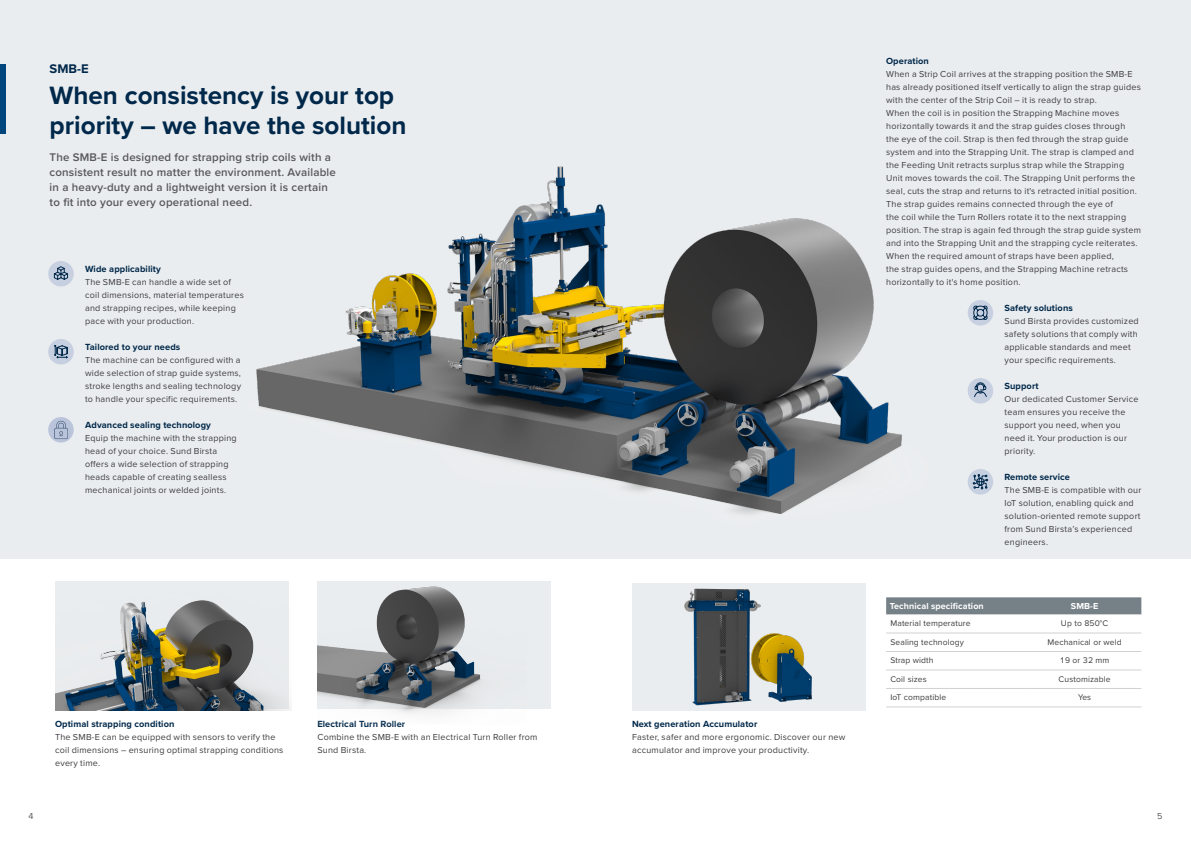
<style>
.page{position:relative;width:1191px;height:842px;background:#fff}
.page>*{position:absolute;margin:0;border:0;box-sizing:border-box;transform-origin:0 0}
.t1{font:700 26px/30px "Proxima Nova";color:#00284a}
.t2{font:700 13px "Proxima Nova";color:#00284a}
.t3{font:600 11.5px/15px "Proxima Nova";letter-spacing:.015em;color:#58585a}
.t4{font:700 9.2px "Proxima Nova";letter-spacing:.01em;color:#00284a}
.t5{font:9px/13px "Proxima Nova";letter-spacing:.025em;color:#3e3d40}
.t6{font:700 9px "Proxima Nova";letter-spacing:.01em;color:#fff}
.t7{font:9px "Proxima Nova";color:#58585a}
.t8{font:8.5px "Proxima Nova";letter-spacing:.015em;color:#3e3d40}
</style>
<div class="page">
<div style="left:0;top:0;width:1191px;height:558px;background:#eaedef"></div>
<div style="left:0;top:64px;width:6px;height:70px;background:#00457c"></div>
<div style="left:886px;top:597px;width:255px;height:17px;background:#768187"></div>
<hr style="left:886px;top:614px;width:142px;height:1px;background:#d0d1d2">
<hr style="left:886px;top:633px;width:142px;height:1px;background:#d0d1d2">
<hr style="left:886px;top:651px;width:142px;height:1px;background:#d0d1d2">
<hr style="left:886px;top:670px;width:142px;height:1px;background:#d0d1d2">
<hr style="left:886px;top:688px;width:142px;height:1px;background:#d0d1d2">
<hr style="left:886px;top:707px;width:142px;height:1px;background:#d0d1d2">
<hr style="left:1028px;top:614px;width:113px;height:1px;background:#d0d1d2">
<hr style="left:1028px;top:633px;width:113px;height:1px;background:#d0d1d2">
<hr style="left:1028px;top:651px;width:113px;height:1px;background:#d0d1d2">
<hr style="left:1028px;top:670px;width:113px;height:1px;background:#d0d1d2">
<hr style="left:1028px;top:688px;width:113px;height:1px;background:#d0d1d2">
<hr style="left:1028px;top:707px;width:113px;height:1px;background:#d0d1d2">
<div style="left:967px;top:300px;width:26px;height:25px;background:#c7d0e1;border-radius:50%"></div>
<svg style="left:973px;top:305px;width:15px;height:15px"></svg>
<div style="left:967px;top:378px;width:26px;height:25px;background:#c7d0e1;border-radius:50%"></div>
<svg style="left:974px;top:382px;width:13px;height:15px"></svg>
<div style="left:967px;top:469px;width:26px;height:25px;background:#c7d0e1;border-radius:50%"></div>
<svg style="left:972px;top:474px;width:16px;height:16px"></svg>
<div style="left:48px;top:261px;width:26px;height:25px;background:#c7d0e1;border-radius:50%"></div>
<svg style="left:53px;top:266px;width:15px;height:14px"></svg>
<div style="left:48px;top:339px;width:26px;height:25px;background:#c7d0e1;border-radius:50%"></div>
<svg style="left:54px;top:345px;width:14px;height:14px"></svg>
<img style="left:48px;top:417px;width:26px;height:25px;border-radius:13px">
<img style="left:256px;top:166px;width:646px;height:348px">
<div style="left:317px;top:582px;width:234px;height:127px;background:#eaedef"></div>
<div style="left:632px;top:583px;width:234px;height:127px;background:#eaedef"></div>
<img style="left:683px;top:588px;width:132px;height:123px">
<img style="left:55px;top:558px;width:237px;height:152px">
<img style="left:317px;top:581px;width:210px;height:133px">
<h2 class="t2" style="left:50px;top:59px;width:41px">SMB-E</h2>
<h1 class="t1" style="left:50px;top:79px;width:358px">When consistency is your top priority – we have the solution</h1>
<p class="t3" style="left:50px;top:149px;width:288px">The SMB-E is designed for strapping strip coils with a consistent result no matter the environment. Available in a heavy-duty and a lightweight version it is certain to fit into your every operational need.</p>
<p class="t4" style="left:85px;top:262px;width:77px">Wide applicability</p>
<p class="t5" style="left:85px;top:275px;width:160px">The SMB-E can handle a wide set of coil dimensions, material temperatures and strapping recipes, while keeping pace with your production.</p>
<p class="t4" style="left:85px;top:340px;width:97px">Tailored to your needs</p>
<p class="t5" style="left:85px;top:353px;width:158px;text-align:justify">The machine can be configured with a wide selection of strap guide systems, stroke lengths and sealing technology to handle your specific requirements.</p>
<p class="t4" style="left:85px;top:418px;width:127px">Advanced sealing technology</p>
<p class="t5" style="left:85px;top:431px;width:153px">Equip the machine with the strapping head of your choice. Sund Birsta offers a wide selection of strapping heads capable of creating sealless mechanical joints or welded joints.</p>
<p class="t4" style="left:55px;top:717px;width:121px">Optimal strapping condition</p>
<p class="t5" style="left:55px;top:730px;width:230px">The SMB-E can be equipped with sensors to verify the coil dimensions – ensuring optimal strapping conditions every time.</p>
<p class="t4" style="left:317px;top:717px;width:89px">Electrical Turn Roller</p>
<p class="t5" style="left:317px;top:730px;width:222px">Combine the SMB-E with an Electrical Turn Roller from<br>Sund Birsta.</p>
<p class="t4" style="left:632px;top:717px;width:127px">Next generation Accumulator</p>
<p class="t5" style="left:632px;top:730px;width:215px">Faster, safer and more ergonomic. Discover our new accumulator and improve your productivity.</p>
<p class="t4" style="left:886px;top:54px;width:44px">Operation</p>
<p class="t5" style="left:886px;top:67px;width:256px">When a Strip Coil arrives at the strapping position the SMB-E has already positioned itself vertically to align the strap guides with the center of the Strip Coil – it is ready to strap.<br>When the coil is in position the Strapping Machine moves horizontally towards it and the strap guides closes through<br>the eye of the coil. Strap is then fed through the strap guide system and into the Strapping Unit. The strap is clamped and the Feeding Unit retracts surplus strap while the Strapping Unit moves towards the coil. The Strapping Unit performs the seal, cuts the strap and returns to it's retracted initial position.<br>The strap guides remains connected through the eye of<br>the coil while the Turn Rollers rotate it to the next strapping position. The strap is again fed through the strap guide system and into the Strapping Unit and the strapping cycle reiterates.<br>When the required amount of straps have been applied,<br>the strap guides opens, and the Strapping Machine retracts horizontally to it's home position.</p>
<p class="t4" style="left:1004px;top:301px;width:70px">Safety solutions</p>
<p class="t5" style="left:1004px;top:314px;width:136px">Sund Birsta provides customized safety solutions that comply with applicable standards and meet your specific requirements.</p>
<p class="t4" style="left:1004px;top:379px;width:36px">Support</p>
<p class="t5" style="left:1004px;top:392px;width:136px">Our dedicated Customer Service team ensures you receive the support you need, when you need it. Your production is our priority.</p>
<p class="t4" style="left:1004px;top:470px;width:67px">Remote service</p>
<p class="t5" style="left:1004px;top:483px;width:138px">The SMB-E is compatible with our<br>IoT solution, enabling quick and solution-oriented remote support from Sund Birsta’s experienced engineers.</p>
<p class="t6" style="left:889px;top:599px;width:96px">Technical specification</p>
<p class="t6" style="left:1071px;top:599px;width:29px">SMB-E</p>
<p class="t8" style="left:890px;top:617px;width:82px">Material temperature</p>
<p class="t8" style="left:1061px;top:617px;width:49px">Up to 850°C</p>
<p class="t8" style="left:890px;top:635px;width:75px">Sealing technology</p>
<p class="t8" style="left:1047px;top:635px;width:76px">Mechanical or weld</p>
<p class="t8" style="left:890px;top:654px;width:45px">Strap width</p>
<p class="t8" style="left:1059px;top:654px;width:51px">19 or 32 mm</p>
<p class="t8" style="left:890px;top:672px;width:38px">Coil sizes</p>
<p class="t8" style="left:1058px;top:672px;width:54px">Customizable</p>
<p class="t8" style="left:890px;top:691px;width:57px">IoT compatible</p>
<p class="t8" style="left:1078px;top:691px;width:15px">Yes</p>
<p class="t7" style="left:28px;top:809px;width:7px">4</p>
<p class="t7" style="left:1157px;top:809px;width:7px">5</p>
</div>
